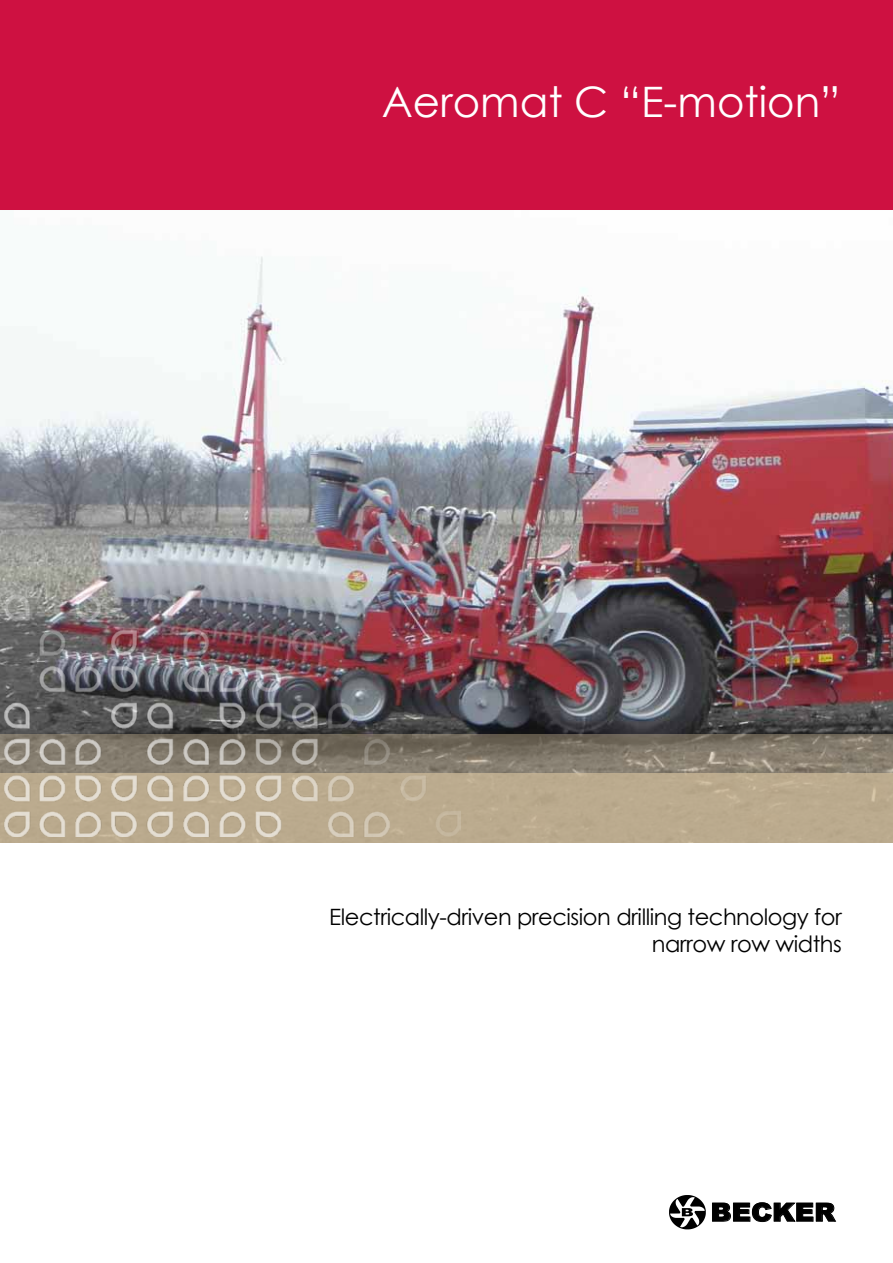
<style>
.page{position:relative;width:893px;height:1263px;background:#fff}
.page>*{position:absolute;margin:0;border:0;box-sizing:border-box;transform-origin:0 0}
.t1{font:42px "Century Gothic";color:#fff}
.t2{font:900 25.35px "Arial";color:#000;scale:1.07 1}
.t3{font:22.5px/27px "Century Gothic";letter-spacing:-.02em;color:#000;text-align:right}
</style>
<div class="page">
<div style="left:0;top:0;width:893px;height:210px;background:#ce1141"></div>
<img style="left:0;top:256px;width:893px;height:478px">
<svg style="left:0;top:734px;width:893px;height:39px;background:#82796a"></svg>
<div style="left:0;top:773px;width:893px;height:69px;background:#bbaa8e"></div>
<img style="left:3px;top:561px;width:458px;height:275px">
<svg style="left:669px;top:1195px;width:37px;height:34px"></svg>
<svg style="left:712px;top:1203px;width:123px;height:18px"></svg>
<h1 class="t1" style="left:382px;top:72px;width:460px">Aeromat C “E-motion”</h1>
<p class="t3" style="left:329px;top:903px;width:514px">Electrically-driven precision drilling technology for narrow row widths</p>
<p class="t2" style="left:710px;top:1194px;width:118px">BECKER</p>
</div>
